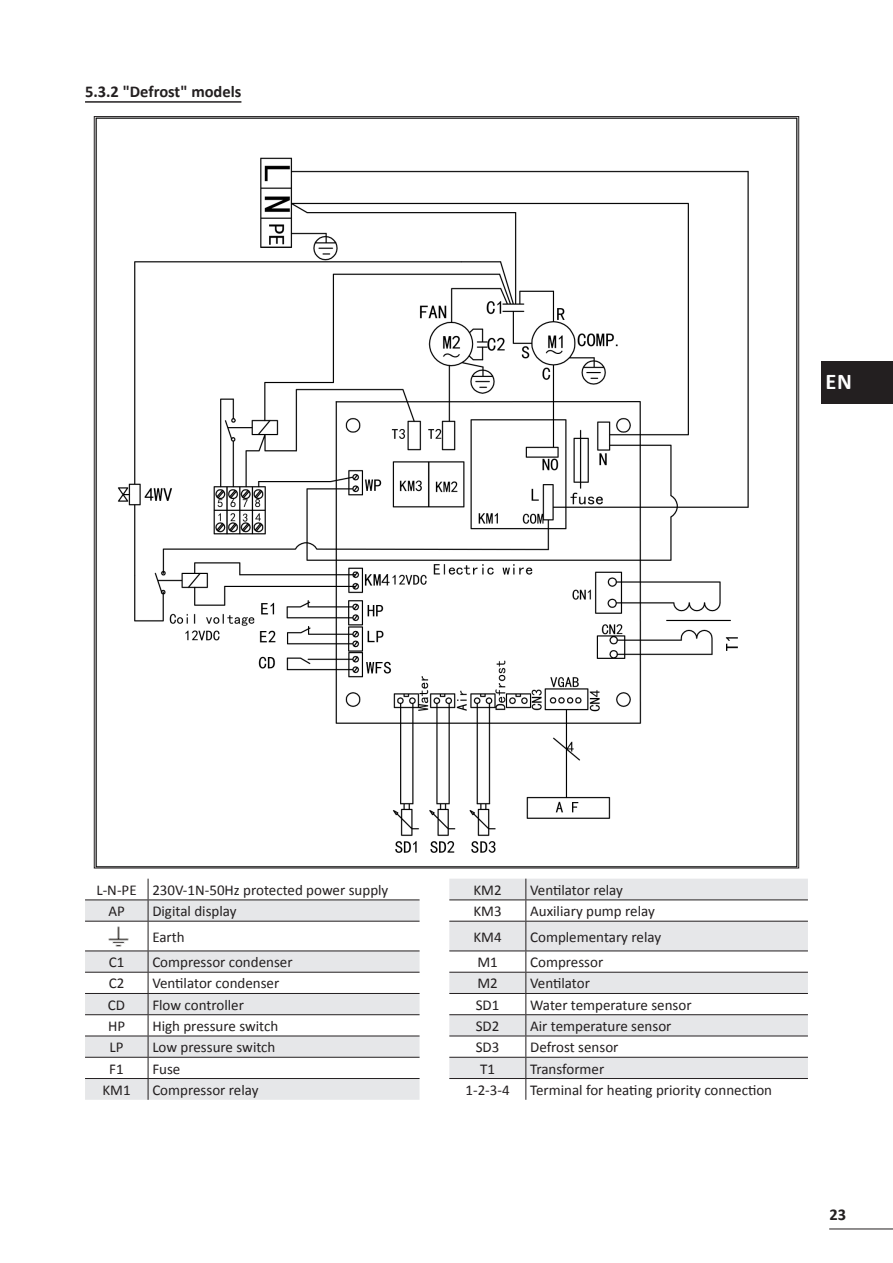
<style>
.page{position:relative;width:893px;height:1263px;background:#fff}
.page>*{position:absolute;margin:0;border:0;box-sizing:border-box;transform-origin:0 0}
.t1{font:700 22.5px "Calibri";color:#fff}
.t2{font:700 16.5px "Calibri";color:#231f20}
.t3{font:15px "Calibri";color:#231f20}
</style>
<div class="page">
<hr style="left:829px;top:1228px;width:64px;height:1px;background:#231f20">
<hr style="left:85px;top:101px;width:156px;height:2px;background:#231f20">
<img style="left:96px;top:118px;width:701px;height:748px">
<svg style="left:85px;top:879px;width:723px;height:221px"></svg>
<hr style="left:85px;top:899px;width:63px;height:1px;background:#231f20">
<hr style="left:148px;top:899px;width:272px;height:1px;background:#231f20">
<hr style="left:449px;top:899px;width:77px;height:1px;background:#231f20">
<hr style="left:526px;top:899px;width:282px;height:1px;background:#231f20">
<hr style="left:85px;top:921px;width:63px;height:1px;background:#231f20">
<hr style="left:148px;top:921px;width:272px;height:1px;background:#231f20">
<hr style="left:449px;top:921px;width:77px;height:1px;background:#231f20">
<hr style="left:526px;top:921px;width:282px;height:1px;background:#231f20">
<hr style="left:85px;top:950px;width:63px;height:1px;background:#231f20">
<hr style="left:148px;top:950px;width:272px;height:1px;background:#231f20">
<hr style="left:449px;top:950px;width:77px;height:1px;background:#231f20">
<hr style="left:526px;top:950px;width:282px;height:1px;background:#231f20">
<hr style="left:85px;top:972px;width:63px;height:1px;background:#231f20">
<hr style="left:148px;top:972px;width:272px;height:1px;background:#231f20">
<hr style="left:449px;top:972px;width:77px;height:1px;background:#231f20">
<hr style="left:526px;top:972px;width:282px;height:1px;background:#231f20">
<hr style="left:85px;top:993px;width:63px;height:1px;background:#231f20">
<hr style="left:148px;top:993px;width:272px;height:1px;background:#231f20">
<hr style="left:449px;top:993px;width:77px;height:1px;background:#231f20">
<hr style="left:526px;top:993px;width:282px;height:1px;background:#231f20">
<hr style="left:85px;top:1014px;width:63px;height:1px;background:#231f20">
<hr style="left:148px;top:1014px;width:272px;height:1px;background:#231f20">
<hr style="left:449px;top:1014px;width:77px;height:1px;background:#231f20">
<hr style="left:526px;top:1014px;width:282px;height:1px;background:#231f20">
<hr style="left:85px;top:1035px;width:63px;height:1px;background:#231f20">
<hr style="left:148px;top:1035px;width:272px;height:1px;background:#231f20">
<hr style="left:449px;top:1035px;width:77px;height:1px;background:#231f20">
<hr style="left:526px;top:1035px;width:282px;height:1px;background:#231f20">
<hr style="left:85px;top:1057px;width:63px;height:1px;background:#231f20">
<hr style="left:148px;top:1057px;width:272px;height:1px;background:#231f20">
<hr style="left:449px;top:1057px;width:77px;height:1px;background:#231f20">
<hr style="left:526px;top:1057px;width:282px;height:1px;background:#231f20">
<hr style="left:85px;top:1078px;width:63px;height:1px;background:#231f20">
<hr style="left:148px;top:1078px;width:272px;height:1px;background:#231f20">
<svg style="left:148px;top:879px;width:1px;height:221px"></svg>
<hr style="left:449px;top:1078px;width:77px;height:1px;background:#231f20">
<hr style="left:526px;top:1078px;width:282px;height:1px;background:#231f20">
<svg style="left:525px;top:879px;width:1px;height:221px"></svg>
<img style="left:109px;top:926px;width:19px;height:21px">
<div style="left:821px;top:361px;width:72px;height:42px;background:#231f20"></div>
<p class="t2" style="left:85px;top:81px;width:158px">5.3.2 "Defrost" models</p>
<h1 class="t1" style="left:825px;top:367px;width:28px">EN</h1>
<p class="t3" style="left:96px;top:880px;width:293px">L-N-PE 230V-1N-50Hz protected power supply</p>
<p class="t3" style="left:473px;top:880px;width:30px">KM2</p>
<p class="t3" style="left:530px;top:880px;width:94px">Ventilator relay</p>
<p class="t3" style="left:108px;top:902px;width:18px">AP</p>
<p class="t3" style="left:152px;top:902px;width:86px">Digital display</p>
<p class="t3" style="left:473px;top:902px;width:30px">KM3</p>
<p class="t3" style="left:530px;top:902px;width:126px">Auxiliary pump relay</p>
<p class="t3" style="left:152px;top:927px;width:34px">Earth</p>
<p class="t3" style="left:473px;top:927px;width:30px">KM4</p>
<p class="t3" style="left:530px;top:927px;width:133px">Complementary relay</p>
<p class="t3" style="left:109px;top:953px;width:17px">C1</p>
<p class="t3" style="left:152px;top:953px;width:142px">Compressor condenser</p>
<p class="t3" style="left:477px;top:953px;width:22px">M1</p>
<p class="t3" style="left:530px;top:953px;width:75px">Compressor</p>
<p class="t3" style="left:109px;top:974px;width:17px">C2</p>
<p class="t3" style="left:152px;top:974px;width:129px">Ventilator condenser</p>
<p class="t3" style="left:477px;top:974px;width:22px">M2</p>
<p class="t3" style="left:530px;top:974px;width:61px">Ventilator</p>
<p class="t3" style="left:108px;top:995px;width:19px">CD</p>
<p class="t3" style="left:152px;top:995px;width:93px">Flow controller</p>
<p class="t3" style="left:476px;top:995px;width:25px">SD1</p>
<p class="t3" style="left:530px;top:995px;width:163px">Water temperature sensor</p>
<p class="t3" style="left:108px;top:1016px;width:19px">HP</p>
<p class="t3" style="left:152px;top:1016px;width:128px">High pressure switch</p>
<p class="t3" style="left:476px;top:1016px;width:25px">SD2</p>
<p class="t3" style="left:530px;top:1016px;width:143px">Air temperature sensor</p>
<p class="t3" style="left:110px;top:1038px;width:16px">LP</p>
<p class="t3" style="left:152px;top:1038px;width:125px">Low pressure switch</p>
<p class="t3" style="left:476px;top:1038px;width:25px">SD3</p>
<p class="t3" style="left:530px;top:1038px;width:90px">Defrost sensor</p>
<p class="t3" style="left:109px;top:1059px;width:16px">F1</p>
<p class="t3" style="left:152px;top:1059px;width:30px">Fuse</p>
<p class="t3" style="left:480px;top:1059px;width:16px">T1</p>
<p class="t3" style="left:530px;top:1059px;width:76px">Transformer</p>
<p class="t3" style="left:102px;top:1080px;width:30px">KM1</p>
<p class="t3" style="left:152px;top:1080px;width:108px">Compressor relay</p>
<p class="t3" style="left:465px;top:1080px;width:46px">1-2-3-4</p>
<p class="t3" style="left:530px;top:1080px;width:244px">Terminal for heating priority connection</p>
<p class="t2" style="left:829px;top:1204px;width:18px">23</p>
</div>
